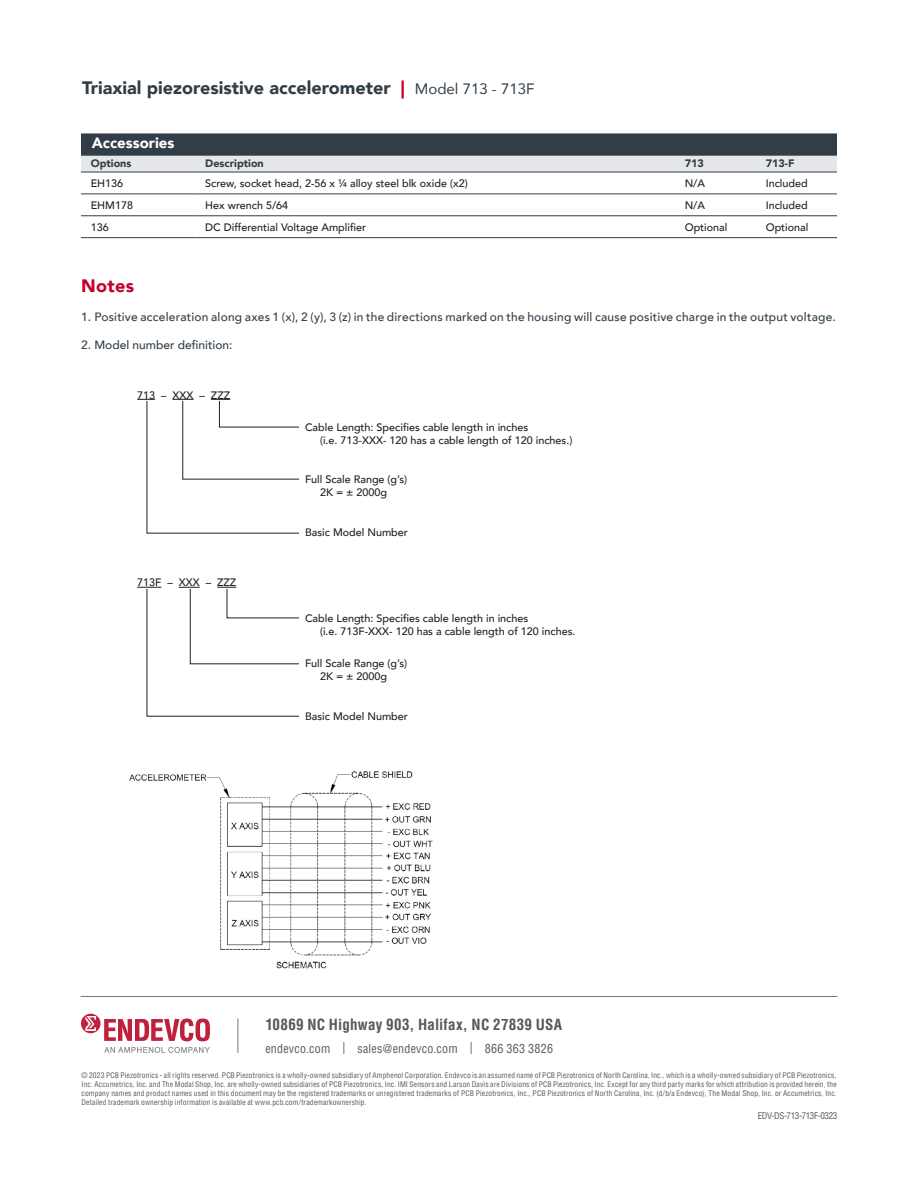
<style>
.page{position:relative;width:918px;height:1188px;background:#fff}
.page>*{position:absolute;margin:0;border:0;box-sizing:border-box;transform-origin:0 0}
.DS_Title{font:900 18px "Avenir";color:#313e48}
.Body_copy{font:900 18px "Avenir";letter-spacing:.02em;color:#c5002e}
.Contact_Info{font:700 condensed 15px "Helvetica LT Pro";letter-spacing:.015em;color:#57585a}
.TABLE-header{font:900 15px "Avenir";color:#fff}
.Body_copy-2{font:500 12px "Avenir";letter-spacing:.02em;color:#313e48}
.Contact_Info-2{font:condensed 12px "Helvetica LT Pro";letter-spacing:.02em;color:#57585a}
.Body_copy-3{font:500 12px "Avenir";color:#313e48}
.DS_Model___Definitio{font:500 10.8px/12.9px "Avenir";color:#231f20}
.TABLE-specs{font:500 10.8px "Avenir";color:#231f20}
.TABLE-specs-2{font:900 10.8px "Avenir";color:#323d47}
.Legal_Text{font:condensed 9px "Helvetica LT Pro";letter-spacing:-.04em;color:#57585a}
.Legal_Text-2{font:condensed 7.5px/9px "Helvetica LT Pro";letter-spacing:.02em;color:#57585a;text-align:justify}
.s1{color:#c5002e}
.s2{font-weight:400;font-size:15px}
</style>
<div class="page">
<svg style="left:81px;top:133px;width:756px;height:39px;background:#7d848b"></svg>
<svg style="left:81px;top:193px;width:756px;height:24px"></svg>
<hr style="left:81px;top:155px;width:114px;height:1px;background:#323d47">
<hr style="left:195px;top:155px;width:480px;height:1px;background:#323d47">
<hr style="left:675px;top:155px;width:81px;height:1px;background:#323d47">
<hr style="left:756px;top:155px;width:81px;height:1px;background:#323d47">
<hr style="left:81px;top:172px;width:114px;height:1px;background:#323d47">
<hr style="left:195px;top:172px;width:480px;height:1px;background:#323d47">
<hr style="left:675px;top:172px;width:81px;height:1px;background:#323d47">
<hr style="left:756px;top:172px;width:81px;height:1px;background:#323d47">
<hr style="left:81px;top:194px;width:114px;height:1px;background:#323d47">
<hr style="left:195px;top:194px;width:480px;height:1px;background:#323d47">
<hr style="left:675px;top:194px;width:81px;height:1px;background:#323d47">
<hr style="left:756px;top:194px;width:81px;height:1px;background:#323d47">
<hr style="left:81px;top:215px;width:114px;height:1px;background:#323d47">
<hr style="left:195px;top:215px;width:480px;height:1px;background:#323d47">
<hr style="left:675px;top:215px;width:81px;height:1px;background:#323d47">
<hr style="left:756px;top:215px;width:81px;height:1px;background:#323d47">
<hr style="left:81px;top:237px;width:114px;height:1px;background:#323d47">
<hr style="left:195px;top:237px;width:480px;height:1px;background:#323d47">
<hr style="left:675px;top:237px;width:81px;height:1px;background:#323d47">
<hr style="left:756px;top:237px;width:81px;height:1px;background:#323d47">
<img style="left:129px;top:771px;width:304px;height:198px">
<svg style="left:137px;top:399px;width:162px;height:135px"></svg>
<svg style="left:137px;top:587px;width:162px;height:130px"></svg>
<hr style="left:81px;top:996px;width:756px;height:1px;background:#76787b">
<hr style="left:238px;top:1019px;width:1px;height:34px;background:#76787b">
<svg style="left:104px;top:1047px;width:106px;height:6px"></svg>
<svg style="left:81px;top:1014px;width:129px;height:27px"></svg>
<p class="DS_Title" style="left:82px;top:73px;width:454px">Triaxial piezoresistive accelerometer <span class="s1">|</span> <span class="s2">Model 713 - 713F</span></p>
<p class="TABLE-header" style="left:92px;top:130px;width:84px">Accessories</p>
<p class="TABLE-specs-2" style="left:91px;top:154px;width:42px">Options</p>
<p class="TABLE-specs-2" style="left:205px;top:154px;width:60px">Description</p>
<p class="TABLE-specs-2" style="left:685px;top:154px;width:21px">713</p>
<p class="TABLE-specs-2" style="left:766px;top:154px;width:30px">713-F</p>
<p class="TABLE-specs" style="left:91px;top:174px;width:34px">EH136</p>
<p class="TABLE-specs" style="left:205px;top:174px;width:264px">Screw, socket head, 2-56 x ¼ alloy steel blk oxide (x2)</p>
<p class="TABLE-specs" style="left:685px;top:174px;width:22px">N/A</p>
<p class="TABLE-specs" style="left:766px;top:174px;width:44px">Included</p>
<p class="TABLE-specs" style="left:91px;top:196px;width:44px">EHM178</p>
<p class="TABLE-specs" style="left:205px;top:196px;width:85px">Hex wrench 5/64</p>
<p class="TABLE-specs" style="left:685px;top:196px;width:22px">N/A</p>
<p class="TABLE-specs" style="left:766px;top:196px;width:44px">Included</p>
<p class="TABLE-specs" style="left:91px;top:218px;width:20px">136</p>
<p class="TABLE-specs" style="left:205px;top:218px;width:162px">DC Differential Voltage Amplifier</p>
<p class="TABLE-specs" style="left:685px;top:218px;width:44px">Optional</p>
<p class="TABLE-specs" style="left:766px;top:218px;width:44px">Optional</p>
<p class="Body_copy" style="left:81px;top:270px;width:55px">Notes</p>
<p class="Body_copy-2" style="left:81px;top:306px;width:756px">1. Positive acceleration along axes 1 (x), 2 (y), 3 (z) in the directions marked on the housing will cause positive charge in the output voltage.</p>
<p class="Body_copy-3" style="left:81px;top:335px;width:153px">2. Model number definition:</p>
<p class="DS_Model___Definitio" style="left:137px;top:388px;width:95px">713 – XXX – ZZZ</p>
<p class="DS_Model___Definitio" style="left:137px;top:576px;width:101px">713F – XXX – ZZZ</p>
<p class="DS_Model___Definitio" style="left:320px;top:420px;width:254px;text-indent:-15px">Cable Length: Specifies cable length in inches<br>(i.e. 713-XXX- 120 has a cable length of 120 inches.)</p>
<p class="DS_Model___Definitio" style="left:305px;top:472px;width:104px;text-align:center">Full Scale Range (g’s)<br>2K = ± 2000g</p>
<p class="DS_Model___Definitio" style="left:305px;top:525px;width:104px">Basic Model Number</p>
<p class="DS_Model___Definitio" style="left:320px;top:611px;width:257px;text-indent:-15px">Cable Length: Specifies cable length in inches<br>(i.e. 713F-XXX- 120 has a cable length of 120 inches.</p>
<p class="DS_Model___Definitio" style="left:305px;top:657px;width:104px;text-align:center">Full Scale Range (g’s)<br>2K = ± 2000g</p>
<p class="DS_Model___Definitio" style="left:305px;top:709px;width:104px">Basic Model Number</p>
<p class="Contact_Info" style="left:265px;top:1014px;width:298px">10869 NC Highway 903, Halifax, NC 27839 USA</p>
<p class="Contact_Info-2" style="left:265px;top:1041px;width:289px">endevco.com | sales@endevco.com | 866 363 3826</p>
<p class="Legal_Text-2" style="left:82px;top:1071px;width:757px">© 2023 PCB Piezotronics - all rights reserved. PCB Piezotronics is a wholly-owned subsidiary of Amphenol Corporation. Endevco is an assumed name of PCB Piezotronics of North Carolina, Inc., which is a wholly-owned subsidiary of PCB Piezotronics, Inc. Accumetrics, Inc. and The Modal Shop, Inc. are wholly-owned subsidiaries of PCB Piezotronics, Inc. IMI Sensors and Larson Davis are Divisions of PCB Piezotronics, Inc. Except for any third party marks for which attribution is provided herein, the company names and product names used in this document may be the registered trademarks or unregistered trademarks of PCB Piezotronics, Inc., PCB Piezotronics of North Carolina, Inc. (d/b/a Endevco), The Modal Shop, Inc. or Accumetrics, Inc.<br>Detailed trademark ownership information is available at www.pcb.com/trademarkownership.</p>
<p class="Legal_Text" style="left:758px;top:1110px;width:81px">EDV-DS-713-713F-0323</p>
</div>
